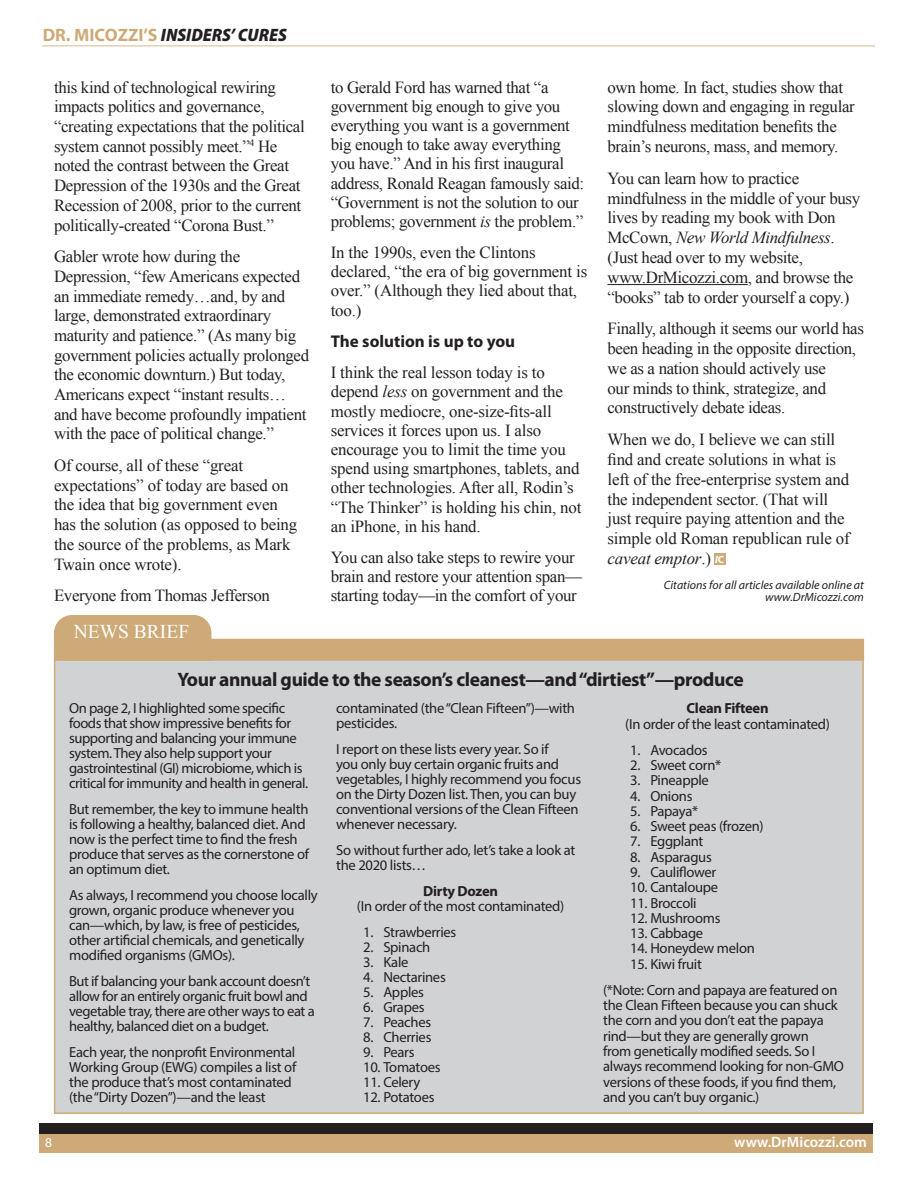
<style>
.page{position:relative;width:918px;height:1188px;background:#fff}
.page>*{position:absolute;margin:0;border:0;box-sizing:border-box;transform-origin:0 0}
.Sidebar_title{font:700 19.5px "Myriad Pro";letter-spacing:-.02em;color:#231f20}
.t1{font:19.5px "Times New Roman";color:#fff}
.t2{font:italic 900 semi-condensed 18px "Myriad Pro";color:#231f20}
.Subhead{font:700 17.1px "Myriad Pro";color:#231f20}
.Normal__Web{font:16.8px/19.6px "Times New Roman";letter-spacing:-.02em;color:#231f20}
.t3{font:600 15px "Myriad Pro";color:#fff}
.Sidebar_Text{font:14.7px/15px "Myriad Pro";letter-spacing:-.02em;color:#231f20}
.t4{font:13.5px "Myriad Pro";color:#fff}
.footnote{font:italic 12px/12.6px "Myriad Pro";color:#231f20;text-align:right}
.t5{font:italic 700 10.5px "Myriad Pro";color:#fff}
.s1{font-weight:700;font-style:normal;font-stretch:normal;color:#ceaa78}
.s2{font-style:italic}
.s3{font-style:normal}
.s4{font-weight:700}
</style>
<div class="page">
<hr style="left:42px;top:45px;width:833px;height:2px;background:#e4d0b4">
<div style="left:39px;top:1128px;width:834px;height:25px;background:#ceaa78"></div>
<div style="left:39px;top:1123px;width:834px;height:11px;background:#231f20"></div>
<hr style="left:608px;top:284px;width:140px;height:1px;background:#231f20">
<div style="left:54px;top:647px;width:810px;height:467px;background:#d1d2d4;border:2px solid #ceaa78"></div>
<svg style="left:54px;top:615px;width:810px;height:46px"></svg>
<div style="left:714px;top:554px;width:12px;height:11px;background:#ceaa78"></div>
<p class="t2" style="left:43px;top:23px;width:246px"><span class="s1">DR. MICOZZI’S</span> INSIDERS’ CURES</p>
<p class="Normal__Web" style="left:54px;top:77px;width:252px">this kind of technological rewiring impacts politics and governance, “creating expectations that the political system cannot possibly meet.”<sup>4</sup> He noted the contrast between the Great Depression of the 1930s and the Great Recession of 2008, prior to the current politically-created “Corona Bust.”</p>
<p class="Normal__Web" style="left:54px;top:246px;width:257px">Gabler wrote how during the Depression, “few Americans expected an immediate remedy…and, by and large, demonstrated extraordinary maturity and patience.” (As many big government policies actually prolonged the economic downturn.) But today, Americans expect “instant results… and have become profoundly impatient with the pace of political change.”</p>
<p class="Normal__Web" style="left:54px;top:455px;width:245px">Of course, all of these “great expectations” of today are based on the idea that big government even has the solution (as opposed to being the source of the problems, as Mark<br>Twain once wrote).</p>
<p class="Normal__Web" style="left:54px;top:585px;width:217px">Everyone from Thomas Jefferson</p>
<p class="t1" style="left:74px;top:619px;width:117px">NEWS BRIEF</p>
<p class="Normal__Web" style="left:331px;top:77px;width:255px;line-height:19.2px">to Gerald Ford has warned that “a government big enough to give you everything you want is a government big enough to take away everything you have.” And in his first inaugural address, Ronald Reagan famously said: “Government is not the solution to our problems; government <span class="s2">is</span> the problem.”</p>
<p class="Normal__Web" style="left:331px;top:243px;width:258px;line-height:19.2px">In the 1990s, even the Clintons declared, “the era of big government is over.” (Although they lied about that, too.)</p>
<p class="Subhead" style="left:331px;top:330px;width:186px">The solution is up to you</p>
<p class="Normal__Web" style="left:331px;top:363px;width:252px;line-height:19.2px">I think the real lesson today is to depend <span class="s2">less</span> on government and the mostly mediocre, one-size-fits-all services it forces upon us. I also encourage you to limit the time you spend using smartphones, tablets, and other technologies. After all, Rodin’s “The Thinker” is holding his chin, not an iPhone, in his hand.</p>
<p class="Normal__Web" style="left:331px;top:547px;width:253px;line-height:19.2px">You can also take steps to rewire your brain and restore your attention span— starting today—in the comfort of your</p>
<p class="Normal__Web" style="left:608px;top:77px;width:249px">own home. In fact, studies show that slowing down and engaging in regular mindfulness meditation benefits the brain’s neurons, mass, and memory.</p>
<p class="Normal__Web" style="left:608px;top:168px;width:254px">You can learn how to practice mindfulness in the middle of your busy lives by reading my book with Don McCown, <span class="s2">New World Mindfulness</span>. (Just head over to my website, www.DrMicozzi.com, and browse the “books” tab to order yourself a copy.)</p>
<p class="Normal__Web" style="left:608px;top:319px;width:258px">Finally, although it seems our world has been heading in the opposite direction, we as a nation should actively use<br>our minds to think, strategize, and constructively debate ideas.</p>
<p class="Normal__Web" style="left:608px;top:429px;width:244px">When we do, I believe we can still find and create solutions in what is left of the free-enterprise system and the independent sector. (That will just require paying attention and the simple old Roman republican rule of <span class="s2">caveat emptor</span>.)</p>
<p class="footnote" style="left:664px;top:578px;width:202px">Citations for all articles available online at www.DrMicozzi.com</p>
<p class="t5" style="left:715px;top:552px;width:11px">I<span class="s3">C</span></p>
<p class="Sidebar_title" style="left:178px;top:667px;width:568px">Your annual guide to the season’s cleanest—and “dirtiest”—produce</p>
<p class="Sidebar_Text" style="left:69px;top:701px;width:240px">On page 2, I highlighted some specific foods that show impressive benefits for supporting and balancing your immune system. They also help support your gastrointestinal (GI) microbiome, which is critical for immunity and health in general.</p>
<p class="Sidebar_Text" style="left:69px;top:801px;width:242px">But remember, the key to immune health is following a healthy, balanced diet. And now is the perfect time to find the fresh produce that serves as the cornerstone of an optimum diet.</p>
<p class="Sidebar_Text" style="left:69px;top:887px;width:250px">As always, I recommend you choose locally grown, organic produce whenever you can—which, by law, is free of pesticides, other artificial chemicals, and genetically modified organisms (GMOs).</p>
<p class="Sidebar_Text" style="left:69px;top:973px;width:247px">But if balancing your bank account doesn’t allow for an entirely organic fruit bowl and vegetable tray, there are other ways to eat a healthy, balanced diet on a budget.</p>
<p class="Sidebar_Text" style="left:69px;top:1044px;width:229px">Each year, the nonprofit Environmental Working Group (EWG) compiles a list of the produce that’s most contaminated (the “Dirty Dozen”)—and the least</p>
<p class="Sidebar_Text" style="left:336px;top:701px;width:240px">contaminated (the “Clean Fifteen”)—with pesticides.</p>
<p class="Sidebar_Text" style="left:336px;top:741px;width:247px">I report on these lists every year. So if<br>you only buy certain organic fruits and vegetables, I highly recommend you focus on the Dirty Dozen list. Then, you can buy conventional versions of the Clean Fifteen whenever necessary.</p>
<p class="Sidebar_Text" style="left:336px;top:842px;width:241px">So without further ado, let’s take a look at the 2020 lists…</p>
<p class="Sidebar_Text" style="left:357px;top:883px;width:209px;text-align:center"><span class="s4">Dirty Dozen<br></span>(In order of the most contaminated)</p>
<p class="Sidebar_Text" style="left:363px;top:924px;width:95px">1. Strawberries</p>
<p class="Sidebar_Text" style="left:363px;top:939px;width:69px">2. Spinach</p>
<p class="Sidebar_Text" style="left:363px;top:954px;width:47px">3. Kale</p>
<p class="Sidebar_Text" style="left:363px;top:969px;width:84px">4. Nectarines</p>
<p class="Sidebar_Text" style="left:363px;top:984px;width:62px">5. Apples</p>
<p class="Sidebar_Text" style="left:363px;top:999px;width:63px">6. Grapes</p>
<p class="Sidebar_Text" style="left:363px;top:1014px;width:70px">7. Peaches</p>
<p class="Sidebar_Text" style="left:363px;top:1029px;width:70px">8. Cherries</p>
<p class="Sidebar_Text" style="left:363px;top:1044px;width:53px">9. Pears</p>
<p class="Sidebar_Text" style="left:363px;top:1059px;width:79px">10. Tomatoes</p>
<p class="Sidebar_Text" style="left:363px;top:1074px;width:59px">11. Celery</p>
<p class="Sidebar_Text" style="left:363px;top:1089px;width:73px">12. Potatoes</p>
<p class="Sidebar_Text" style="left:625px;top:700px;width:206px;text-align:center"><span class="s4">Clean Fifteen<br></span>(In order of the least contaminated)</p>
<p class="Sidebar_Text" style="left:630px;top:742px;width:79px">1. Avocados</p>
<p class="Sidebar_Text" style="left:630px;top:757px;width:93px">2. Sweet corn*</p>
<p class="Sidebar_Text" style="left:630px;top:773px;width:80px">3. Pineapple</p>
<p class="Sidebar_Text" style="left:630px;top:788px;width:64px">4. Onions</p>
<p class="Sidebar_Text" style="left:630px;top:803px;width:70px">5. Papaya*</p>
<p class="Sidebar_Text" style="left:630px;top:818px;width:135px">6. Sweet peas (frozen)</p>
<p class="Sidebar_Text" style="left:630px;top:834px;width:75px">7. Eggplant</p>
<p class="Sidebar_Text" style="left:630px;top:849px;width:83px">8. Asparagus</p>
<p class="Sidebar_Text" style="left:630px;top:864px;width:88px">9. Cauliflower</p>
<p class="Sidebar_Text" style="left:630px;top:880px;width:90px">10. Cantaloupe</p>
<p class="Sidebar_Text" style="left:630px;top:895px;width:68px">11. Broccoli</p>
<p class="Sidebar_Text" style="left:630px;top:910px;width:92px">12. Mushrooms</p>
<p class="Sidebar_Text" style="left:630px;top:926px;width:75px">13. Cabbage</p>
<p class="Sidebar_Text" style="left:630px;top:941px;width:126px">14. Honeydew melon</p>
<p class="Sidebar_Text" style="left:630px;top:956px;width:73px">15. Kiwi fruit</p>
<p class="Sidebar_Text" style="left:603px;top:982px;width:242px">(*Note: Corn and papaya are featured on the Clean Fifteen because you can shuck the corn and you don’t eat the papaya rind—but they are generally grown<br>from genetically modified seeds. So I always recommend looking for non-GMO versions of these foods, if you find them, and you can’t buy organic.)</p>
<p class="t4" style="left:45px;top:1134px;width:8px">8</p>
<p class="t3" style="left:734px;top:1133px;width:134px">www.DrMicozzi.com</p>
</div>
